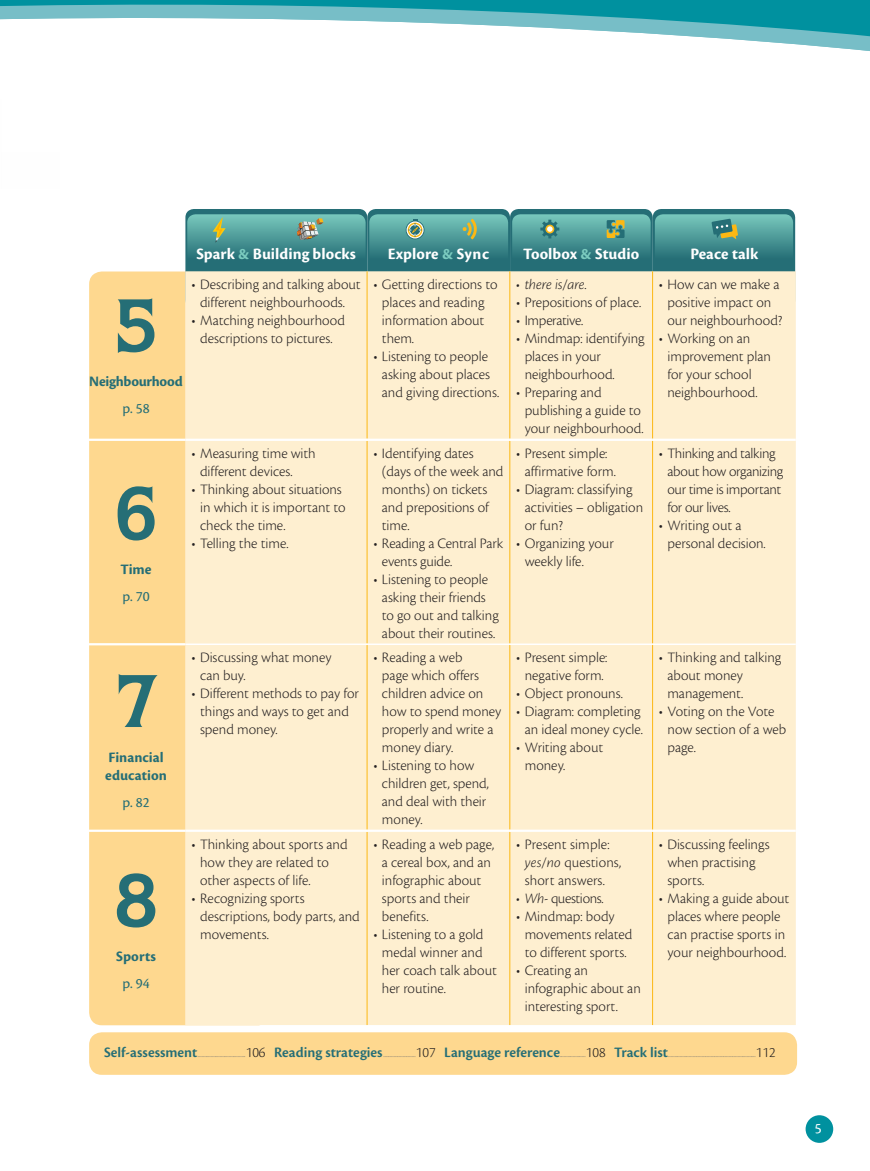
<style>
.page{position:relative;width:870px;height:1171px;background:#fff}
.page>*{position:absolute;margin:0;border:0;box-sizing:border-box;transform-origin:0 0}
.t1{font:700 75px "Quorum Std";color:#256e76}
.t2{font:700 16.5px "Cronos Pro";letter-spacing:.005em;color:#fff}
.t3{font:300 15px/18px "Cronos Pro";color:#231f20}
.t4{font:300 15px/18px "Cronos Pro";letter-spacing:-.02em;color:#231f20}
.t5{font:700 15px/18px "Cronos Pro";color:#256e76}
.t6{font:15px "Cronos Pro";color:#256e76}
.t7{font:300 15px "Cronos Pro";letter-spacing:-.025em;color:#231f20}
.t8{font:italic 300 15px "Cronos Pro";letter-spacing:-.01em;color:#231f20}
.t9{font:15px "Cronos Pro";color:#fff}
.t10{font:300 9px "Cronos Pro";color:#6c6d70}
.s1{color:#7bcbbf}
.s2{font-style:normal}
.s3{font-style:italic}
.s4{font-weight:600;font-size:15px;color:#256e76}
.s5{font-size:15px;color:#231f20}
</style>
<div class="page">
<div style="left:806px;top:1115px;width:27px;height:28px;background:#00919f;border-radius:50%"></div>
<svg style="left:0;top:0;width:870px;height:51px"></svg>
<hr style="left:0;top:99px;width:2px;height:90px;background:#e3f3f0">
<svg style="left:0;top:99px;width:2px;height:23px"></svg>
<div style="left:89px;top:271px;width:182px;height:754px;background:#fed88f;border-radius:13px"></div>
<div style="left:367px;top:209px;width:143px;height:99px;background:#256e76;border-radius:9px"></div>
<svg style="left:369px;top:214px;width:139px;height:68px"></svg>
<div style="left:185px;top:209px;width:182px;height:99px;background:#256e76;border-radius:9px"></div>
<svg style="left:187px;top:214px;width:179px;height:68px"></svg>
<div style="left:510px;top:209px;width:143px;height:99px;background:#256e76;border-radius:9px"></div>
<svg style="left:512px;top:214px;width:139px;height:67px"></svg>
<div style="left:653px;top:209px;width:142px;height:99px;background:#256e76;border-radius:9px"></div>
<svg style="left:655px;top:214px;width:138px;height:67px"></svg>
<svg style="left:213px;top:217px;width:13px;height:26px"></svg>
<svg style="left:297px;top:218px;width:26px;height:22px"></svg>
<svg style="left:406px;top:221px;width:19px;height:18px"></svg>
<svg style="left:407px;top:221px;width:17px;height:17px"></svg>
<svg style="left:408px;top:219px;width:14px;height:18px"></svg>
<svg style="left:462px;top:219px;width:16px;height:20px"></svg>
<svg style="left:540px;top:220px;width:19px;height:18px"></svg>
<svg style="left:607px;top:220px;width:18px;height:18px"></svg>
<svg style="left:711px;top:219px;width:27px;height:20px"></svg>
<div style="left:185px;top:271px;width:611px;height:754px;background:#feefd0"></div>
<hr style="left:367px;top:271px;width:1px;height:168px;background:#fcb814">
<hr style="left:509px;top:271px;width:1px;height:168px;background:#fcb814">
<hr style="left:652px;top:271px;width:1px;height:168px;background:#fcb814">
<hr style="left:367px;top:441px;width:1px;height:202px;background:#fcb814">
<hr style="left:509px;top:441px;width:1px;height:202px;background:#fcb814">
<hr style="left:652px;top:441px;width:1px;height:202px;background:#fcb814">
<hr style="left:367px;top:645px;width:1px;height:185px;background:#fcb814">
<hr style="left:509px;top:645px;width:1px;height:185px;background:#fcb814">
<hr style="left:652px;top:645px;width:1px;height:185px;background:#fcb814">
<hr style="left:367px;top:832px;width:1px;height:193px;background:#fcb814">
<hr style="left:509px;top:832px;width:1px;height:193px;background:#fcb814">
<hr style="left:652px;top:832px;width:1px;height:193px;background:#fcb814">
<hr style="left:185px;top:643px;width:182px;height:2px;background:#fff">
<hr style="left:367px;top:643px;width:143px;height:2px;background:#fff">
<hr style="left:510px;top:643px;width:143px;height:2px;background:#fff">
<hr style="left:653px;top:643px;width:143px;height:2px;background:#fff">
<hr style="left:185px;top:439px;width:182px;height:2px;background:#fff">
<hr style="left:367px;top:439px;width:143px;height:2px;background:#fff">
<hr style="left:510px;top:439px;width:143px;height:2px;background:#fff">
<hr style="left:653px;top:439px;width:143px;height:2px;background:#fff">
<hr style="left:185px;top:830px;width:182px;height:2px;background:#fff">
<hr style="left:367px;top:830px;width:143px;height:2px;background:#fff">
<hr style="left:510px;top:830px;width:143px;height:2px;background:#fff">
<hr style="left:653px;top:830px;width:143px;height:2px;background:#fff">
<hr style="left:87px;top:439px;width:98px;height:2px;background:#fff">
<hr style="left:87px;top:643px;width:98px;height:2px;background:#fff">
<hr style="left:87px;top:830px;width:98px;height:2px;background:#fff">
<div style="left:89px;top:1032px;width:708px;height:43px;background:#fed88f;border-radius:13px"></div>
<svg style="left:0;top:0;width:3px;height:4px"></svg>
<h1 class="t1" style="left:115px;top:281px;width:43px">5</h1>
<p class="t5" style="left:89px;top:373px;width:95px">Neighbourhood</p>
<p class="t6" style="left:122px;top:399px;width:29px">p. 58</p>
<h1 class="t1" style="left:115px;top:469px;width:43px">6</h1>
<p class="t5" style="left:121px;top:561px;width:32px">Time</p>
<p class="t6" style="left:122px;top:588px;width:29px">p. 70</p>
<h1 class="t1" style="left:115px;top:656px;width:43px">7</h1>
<p class="t5" style="left:105px;top:748px;width:63px">Financial education</p>
<p class="t6" style="left:122px;top:793px;width:29px">p. 82</p>
<h1 class="t1" style="left:115px;top:856px;width:43px">8</h1>
<p class="t5" style="left:116px;top:948px;width:41px">Sports</p>
<p class="t6" style="left:122px;top:974px;width:29px">p. 94</p>
<p class="t2" style="left:196px;top:245px;width:161px">Spark <span class="s1">&amp;</span> Building blocks</p>
<p class="t2" style="left:388px;top:245px;width:103px">Explore <span class="s1">&amp;</span> Sync</p>
<p class="t2" style="left:523px;top:245px;width:117px">Toolbox <span class="s1">&amp;</span> Studio</p>
<p class="t2" style="left:690px;top:245px;width:69px">Peace talk</p>
<p class="t3" style="left:192px;top:276px;width:171px;text-align:center">• Describing and talking about different neighbourhoods.</p>
<p class="t3" style="left:192px;top:312px;width:155px;text-align:center">• Matching neighbourhood descriptions to pictures.</p>
<p class="t3" style="left:382px;top:276px;width:117px;text-indent:-9px">• Getting directions to places and reading information about them.</p>
<p class="t3" style="left:382px;top:348px;width:119px;text-indent:-9px">• Listening to people asking about places and giving directions.</p>
<p class="t8" style="left:516px;top:276px;width:72px">• there is/are<span class="s2">.</span></p>
<p class="t3" style="left:516px;top:294px;width:127px">• Prepositions of place.</p>
<p class="t4" style="left:516px;top:312px;width:69px">• Imperative.</p>
<p class="t3" style="left:525px;top:330px;width:122px;text-indent:-9px">• Mindmap: identifying places in your neighbourhood.</p>
<p class="t3" style="left:525px;top:384px;width:120px;text-indent:-9px">• Preparing and publishing a guide to your neighbourhood.</p>
<p class="t3" style="left:200px;top:444px;width:117px;text-indent:-9px">• Measuring time with different devices.</p>
<p class="t3" style="left:200px;top:480px;width:147px;text-indent:-9px">• Thinking about situations in which it is important to check the time.</p>
<p class="t3" style="left:192px;top:534px;width:99px">• Telling the time.</p>
<p class="t3" style="left:382px;top:444px;width:123px;text-indent:-9px">• Identifying dates (days of the week and months) on tickets and prepositions of time.</p>
<p class="t3" style="left:382px;top:534px;width:123px;text-indent:-9px">• Reading a Central Park events guide.</p>
<p class="t3" style="left:382px;top:570px;width:118px;text-indent:-9px">• Listening to people asking their friends to go out and talking about their routines.</p>
<p class="t3" style="left:516px;top:444px;width:101px;text-align:center">• Present simple: affirmative form.</p>
<p class="t3" style="left:525px;top:480px;width:120px;text-indent:-9px">• Diagram: classifying activities – obligation or fun?</p>
<p class="t3" style="left:525px;top:534px;width:91px;text-indent:-9px">• Organizing your weekly life.</p>
<p class="t3" style="left:200px;top:649px;width:133px;text-indent:-9px">• Discussing what money can buy.</p>
<p class="t3" style="left:200px;top:685px;width:160px;text-indent:-9px">• Different methods to pay for things and ways to get and spend money.</p>
<p class="t3" style="left:382px;top:649px;width:121px;text-indent:-9px">• Reading a web<br>page which offers children advice on how to spend money properly and write a money diary.</p>
<p class="t3" style="left:382px;top:757px;width:109px;text-indent:-9px">• Listening to how children get, spend, and deal with their money.</p>
<p class="t3" style="left:516px;top:649px;width:93px;text-align:center">• Present simple: negative form.</p>
<p class="t3" style="left:516px;top:685px;width:108px">• Object pronouns.</p>
<p class="t3" style="left:516px;top:703px;width:128px;text-align:center">• Diagram: completing an ideal money cycle.</p>
<p class="t3" style="left:525px;top:739px;width:80px;text-indent:-9px">• Writing about money.</p>
<p class="t3" style="left:200px;top:835px;width:149px;text-indent:-9px">• Thinking about sports and how they are related to other aspects of life.</p>
<p class="t3" style="left:200px;top:889px;width:161px;text-indent:-9px">• Recognizing sports descriptions, body parts, and movements.</p>
<p class="t3" style="left:382px;top:835px;width:114px;text-indent:-9px">• Reading a web page, a cereal box, and an infographic about sports and their benefits.</p>
<p class="t3" style="left:382px;top:925px;width:116px;text-indent:-9px">• Listening to a gold medal winner and her coach talk about her routine.</p>
<p class="t3" style="left:525px;top:835px;width:98px;text-indent:-9px">• Present simple: <span class="s3">yes/no</span> questions, short answers.</p>
<p class="t7" style="left:516px;top:889px;width:89px"><span class="s3">• Wh</span>- questions.</p>
<p class="t3" style="left:525px;top:907px;width:109px;text-indent:-9px">• Mindmap: body movements related to different sports.</p>
<p class="t3" style="left:525px;top:961px;width:118px;text-indent:-9px">• Creating an infographic about an interesting sport.</p>
<p class="t3" style="left:659px;top:276px;width:125px;text-align:center">• How can we make a positive impact on our neighbourhood?</p>
<p class="t3" style="left:667px;top:330px;width:105px;text-indent:-9px">• Working on an improvement plan for your school neighbourhood.</p>
<p class="t4" style="left:667px;top:444px;width:118px;text-indent:-9px">• Thinking and talking about how organizing our time is important for our lives.</p>
<p class="t3" style="left:667px;top:516px;width:100px;text-indent:-9px">• Writing out a personal decision.</p>
<p class="t3" style="left:667px;top:649px;width:116px;text-indent:-9px">• Thinking and talking about money management.</p>
<p class="t3" style="left:667px;top:703px;width:120px;text-indent:-9px">• Voting on the Vote now section of a web page.</p>
<p class="t3" style="left:667px;top:835px;width:104px;text-indent:-9px">• Discussing feelings when practising sports.</p>
<p class="t3" style="left:659px;top:889px;width:132px;text-align:center">• Making a guide about places where people can practise sports in your neighbourhood.</p>
<p class="t10" style="left:104px;top:1049px;width:673px"><span class="s4">Self-assessment</span>.....................................<span class="s5">106</span> <span class="s4">Reading strategies</span>.........................<span class="s5">107</span> <span class="s4">Language reference</span>....................<span class="s5">108</span> <span class="s4">Track list</span>....................................................................<span class="s5">112</span></p>
<p class="t9" style="left:815px;top:1120px;width:8px">5</p>
</div>
